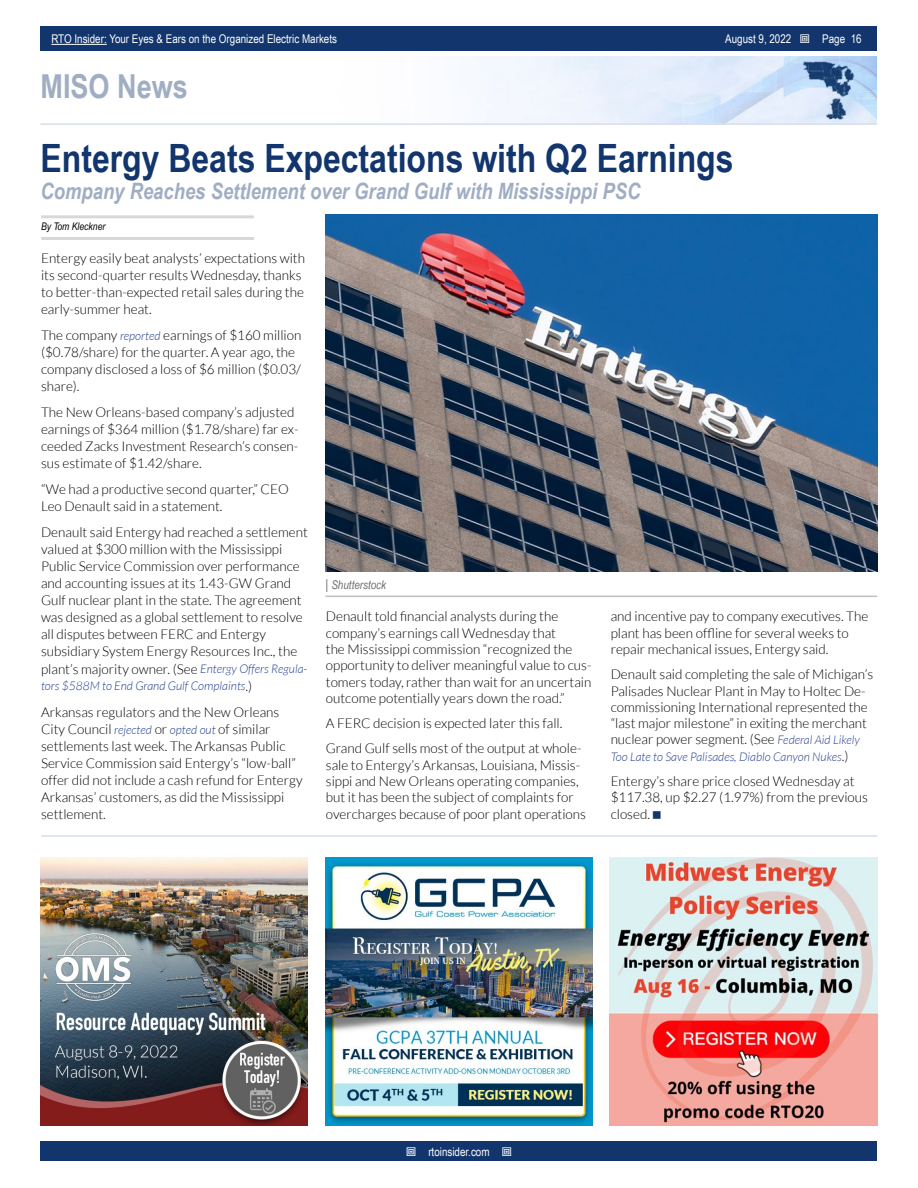
<style>
.page{position:relative;width:918px;height:1188px;background:#fff}
.page>*{position:absolute;margin:0;border:0;box-sizing:border-box;transform-origin:0 0}
.t1{font:700 39px "Arial Narrow";color:#11356c}
.t2{font:700 33px "Arial Narrow";color:#a0aec4}
.t3{font:italic 700 22.5px "Arial Narrow";color:#a0aec4}
.t4{font:300 13.5px/17px "Lato";color:#000}
.t5{font:12px "Arial Narrow";color:#fff}
.t6{font:italic 300 12px "Lato";color:#25408f}
.t7{font:italic 12px "Arial Narrow";color:#6d6e71}
.t8{font:italic 10.5px "Arial Narrow";color:#000}
.s1{font-style:italic;font-size:12px;color:#25408f}
.s2{font-style:normal;font-size:13.5px;color:#000}
.s3{font-style:normal;font-size:13.5px}
</style>
<div class="page">
<div style="left:41px;top:1142px;width:836px;height:19px;background:#11356c"></div>
<div style="left:41px;top:27px;width:836px;height:24px;background:#11356c"></div>
<hr style="left:51px;top:44px;width:56px;height:1px;background:#fff">
<img style="left:474px;top:56px;width:403px;height:67px">
<hr style="left:40px;top:123px;width:837px;height:2px;background:#d6deec">
<hr style="left:41px;top:215px;width:213px;height:3px;background:#d8d8d8">
<hr style="left:41px;top:237px;width:213px;height:3px;background:#d8d8d8">
<hr style="left:41px;top:835px;width:836px;height:2px;background:#d6deec">
<img style="left:40px;top:858px;width:268px;height:267px">
<img style="left:610px;top:858px;width:267px;height:267px">
<img style="left:325px;top:858px;width:268px;height:267px">
<hr style="left:325px;top:596px;width:552px;height:1px;background:#bfbfbf">
<img style="left:325px;top:215px;width:553px;height:356px">
<p class="t5" style="left:51px;top:30px;width:287px">RTO Insider: Your Eyes &amp; Ears on the Organized Electric Markets</p>
<p class="t5" style="left:725px;top:30px;width:68px">August 9, 2022</p>
<p class="t5" style="left:822px;top:30px;width:41px">Page 16</p>
<h2 class="t2" style="left:40px;top:61px;width:149px">MISO News</h2>
<h1 class="t1" style="left:40px;top:129px;width:695px">Entergy Beats Expectations with Q2 Earnings</h1>
<h3 class="t3" style="left:40px;top:174px;width:601px">Company Reaches Settlement over Grand Gulf with Mississippi PSC</h3>
<p class="t8" style="left:41px;top:219px;width:66px">By Tom Kleckner</p>
<p class="t4" style="left:41px;top:250px;width:265px">Entergy easily beat analysts’ expectations with its second-quarter results Wednesday, thanks to better-than-expected retail sales during the early-summer heat.</p>
<p class="t4" style="left:41px;top:327px;width:262px">The company <span class="s1">reported</span> earnings of $160 million ($0.78/share) for the quarter. A year ago, the company disclosed a loss of $6 million ($0.03/ share).</p>
<p class="t4" style="left:41px;top:404px;width:259px">The New Orleans-based company’s adjusted earnings of $364 million ($1.78/share) far ex&shy;ceeded Zacks Investment Research’s consen&shy;sus estimate of $1.42/share.</p>
<p class="t4" style="left:41px;top:481px;width:249px">“We had a productive second quarter,” CEO<br>Leo Denault said in a statement.</p>
<p class="t4" style="left:41px;top:524px;width:268px">Denault said Entergy had reached a settlement valued at $300 million with the Mississippi Public Service Commission over performance and accounting issues at its 1.43-GW Grand Gulf nuclear plant in the state. The agreement was designed as a global settlement to resolve all disputes between FERC and Entergy subsidiary System Energy Resources Inc., the plant’s majority owner. (See <span class="s1">Entergy Offers Regula-</span></p>
<p class="t6" style="left:41px;top:680px;width:213px">tors $588M to End Grand Gulf Complaints<span class="s2">.)</span></p>
<p class="t4" style="left:41px;top:703px;width:263px">Arkansas regulators and the New Orleans City Council <span class="s1">rejected</span> or <span class="s1">opted out</span> of similar settlements last week. The Arkansas Public Service Commission said Entergy’s “low-ball” offer did not include a cash refund for Entergy Arkansas’ customers, as did the Mississippi settlement.</p>
<p class="t7" style="left:325px;top:576px;width:62px"><span class="s3">|</span> Shutterstock</p>
<p class="t4" style="left:326px;top:608px;width:267px;line-height:16.4px">Denault told financial analysts during the company’s earnings call Wednesday that<br>the Mississippi commission “recognized the opportunity to deliver meaningful value to cus&shy;tomers today, rather than wait for an uncertain outcome potentially years down the road.”</p>
<p class="t4" style="left:326px;top:711px;width:257px;line-height:25.3px">A FERC decision is expected later this fall.<br>Grand Gulf sells most of the output at whole-</p>
<p class="t4" style="left:326px;top:757px;width:262px;line-height:16.4px">sale to Entergy’s Arkansas, Louisiana, Missis&shy;sippi and New Orleans operating companies, but it has been the subject of complaints for overcharges because of poor plant operations</p>
<p class="t4" style="left:611px;top:608px;width:259px;line-height:16.4px">and incentive pay to company executives. The plant has been offline for several weeks to repair mechanical issues, Entergy said.</p>
<p class="t4" style="left:611px;top:666px;width:264px;line-height:16.4px">Denault said completing the sale of Michigan’s Palisades Nuclear Plant in May to Holtec De&shy;commissioning International represented the “last major milestone” in exiting the merchant nuclear power segment. (See <span class="s1">Federal Aid Likely</span></p>
<p class="t6" style="left:611px;top:750px;width:239px">Too Late to Save Palisades, Diablo Canyon Nukes<span class="s2">.)</span></p>
<p class="t4" style="left:611px;top:773px;width:259px;line-height:16.4px">Entergy’s share price closed Wednesday at $117.38, up $2.27 (1.97%) from the previous closed.</p>
<p class="t5" style="left:428px;top:1143px;width:63px">rtoinsider.com</p>
</div>
